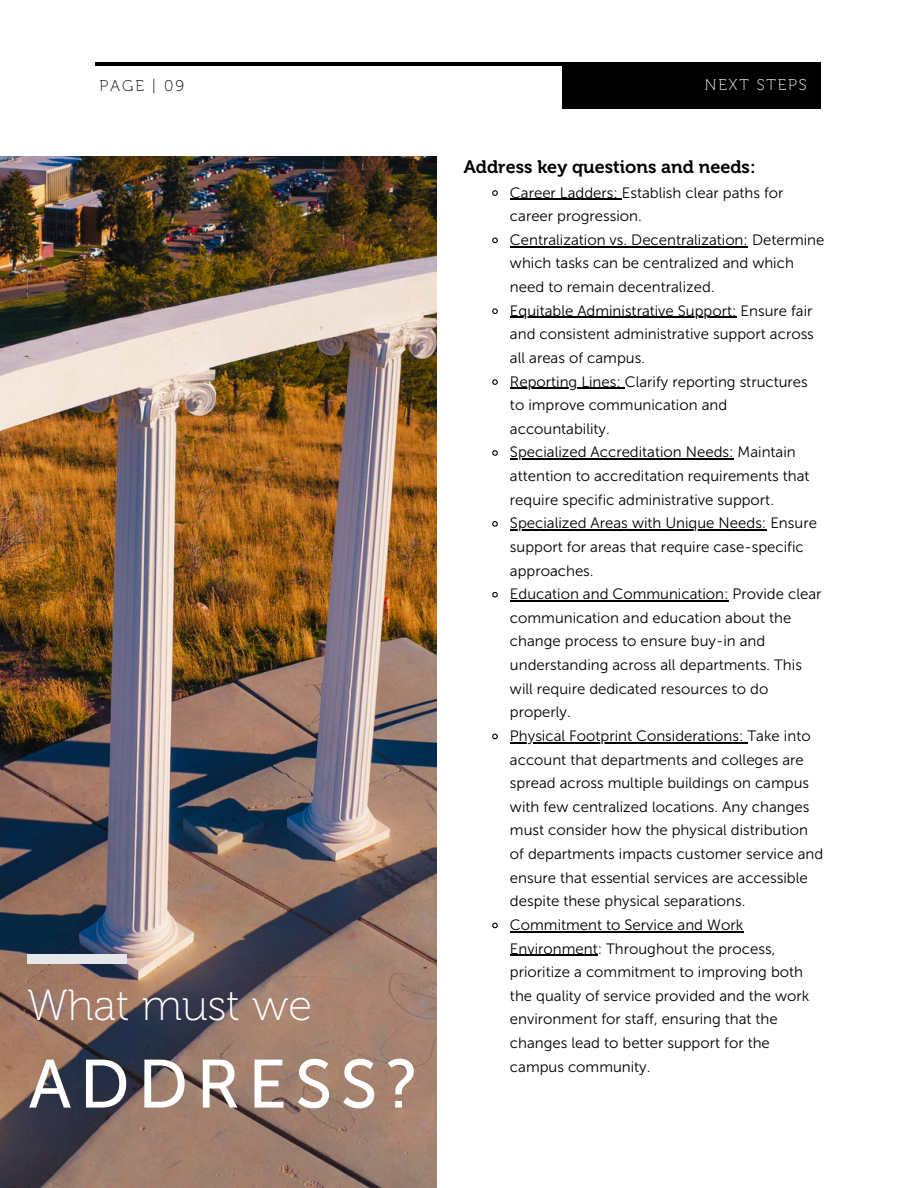
<style>
.page{position:relative;width:918px;height:1188px;background:#fff}
.page>*{position:absolute;margin:0;border:0;box-sizing:border-box;transform-origin:0 0}
.t1{font:67.95px "Museo Sans 500";letter-spacing:.12em;color:#fff}
.t2{font:43.65px "Museo 100";color:#fff}
.t3{font:18px "Museo 700";color:#000}
.t4{font:15.6px "Museo 100";letter-spacing:.12em;color:#fff}
.t5{font:15.6px "Museo 100";letter-spacing:.12em;color:#000}
.t6{font:15px/23.7px "Museo Sans 300";color:#000}
</style>
<div class="page">
<hr style="left:96px;top:62px;width:725px;height:4px;background:#000">
<div style="left:563px;top:65px;width:258px;height:44px;background:#000"></div>
<svg style="left:492px;top:190px;width:6px;height:6px"></svg>
<hr style="left:510px;top:199px;width:112px;height:1px;background:#000">
<svg style="left:492px;top:237px;width:6px;height:7px"></svg>
<hr style="left:510px;top:246px;width:238px;height:1px;background:#000">
<svg style="left:492px;top:308px;width:6px;height:6px"></svg>
<hr style="left:510px;top:317px;width:227px;height:1px;background:#000">
<svg style="left:492px;top:379px;width:6px;height:6px"></svg>
<hr style="left:510px;top:388px;width:115px;height:1px;background:#000">
<svg style="left:492px;top:450px;width:6px;height:6px"></svg>
<hr style="left:510px;top:459px;width:224px;height:1px;background:#000">
<svg style="left:492px;top:521px;width:6px;height:6px"></svg>
<hr style="left:510px;top:529px;width:256px;height:2px;background:#000">
<svg style="left:492px;top:591px;width:6px;height:7px"></svg>
<hr style="left:510px;top:600px;width:219px;height:1px;background:#000">
<svg style="left:492px;top:733px;width:6px;height:7px"></svg>
<hr style="left:510px;top:742px;width:238px;height:1px;background:#000">
<svg style="left:492px;top:922px;width:6px;height:7px"></svg>
<hr style="left:510px;top:931px;width:233px;height:1px;background:#000">
<hr style="left:510px;top:955px;width:88px;height:1px;background:#000">
<img style="left:0;top:156px;width:437px;height:1032px">
<div style="left:27px;top:955px;width:100px;height:9px;background:#e6e7e8"></div>
<h4 class="t5" style="left:100px;top:76px;width:86px">PAGE | 09</h4>
<p class="t4" style="left:705px;top:75px;width:103px">NEXT STEPS</p>
<p class="t2" style="left:27px;top:979px;width:286px">What must we</p>
<p class="t1" style="left:29px;top:1044px;width:392px">ADDRESS?</p>
<h4 class="t3" style="left:464px;top:156px;width:293px">Address key questions and needs:</h4>
<p class="t6" style="left:510px;top:181px;width:275px">Career Ladders: Establish clear paths for career progression.</p>
<p class="t6" style="left:510px;top:228px;width:316px">Centralization vs. Decentralization: Determine which tasks can be centralized and which need to remain decentralized.</p>
<h2 class="t6" style="left:510px;top:299px;width:305px;text-align:justify">Equitable Administrative Support: Ensure fair and consistent administrative support across all areas of campus.</h2>
<h1 class="t6" style="left:510px;top:370px;width:299px">Reporting Lines: Clarify reporting structures to improve communication and accountability.</h1>
<h3 class="t6" style="left:510px;top:441px;width:301px">Specialized Accreditation Needs: Maintain attention to accreditation requirements that require specific administrative support.</h3>
<p class="t6" style="left:510px;top:511px;width:308px">Specialized Areas with Unique Needs: Ensure support for areas that require case-specific approaches.</p>
<p class="t6" style="left:510px;top:582px;width:313px">Education and Communication: Provide clear communication and education about the change process to ensure buy-in and understanding across all departments. This will require dedicated resources to do properly.</p>
<p class="t6" style="left:510px;top:724px;width:315px">Physical Footprint Considerations: Take into account that departments and colleges are spread across multiple buildings on campus with few centralized locations. Any changes must consider how the physical distribution of departments impacts customer service and ensure that essential services are accessible despite these physical separations.</p>
<p class="t6" style="left:510px;top:913px;width:301px">Commitment to Service and Work Environment: Throughout the process, prioritize a commitment to improving both the quality of service provided and the work environment for staff, ensuring that the changes lead to better support for the campus community.</p>
</div>
